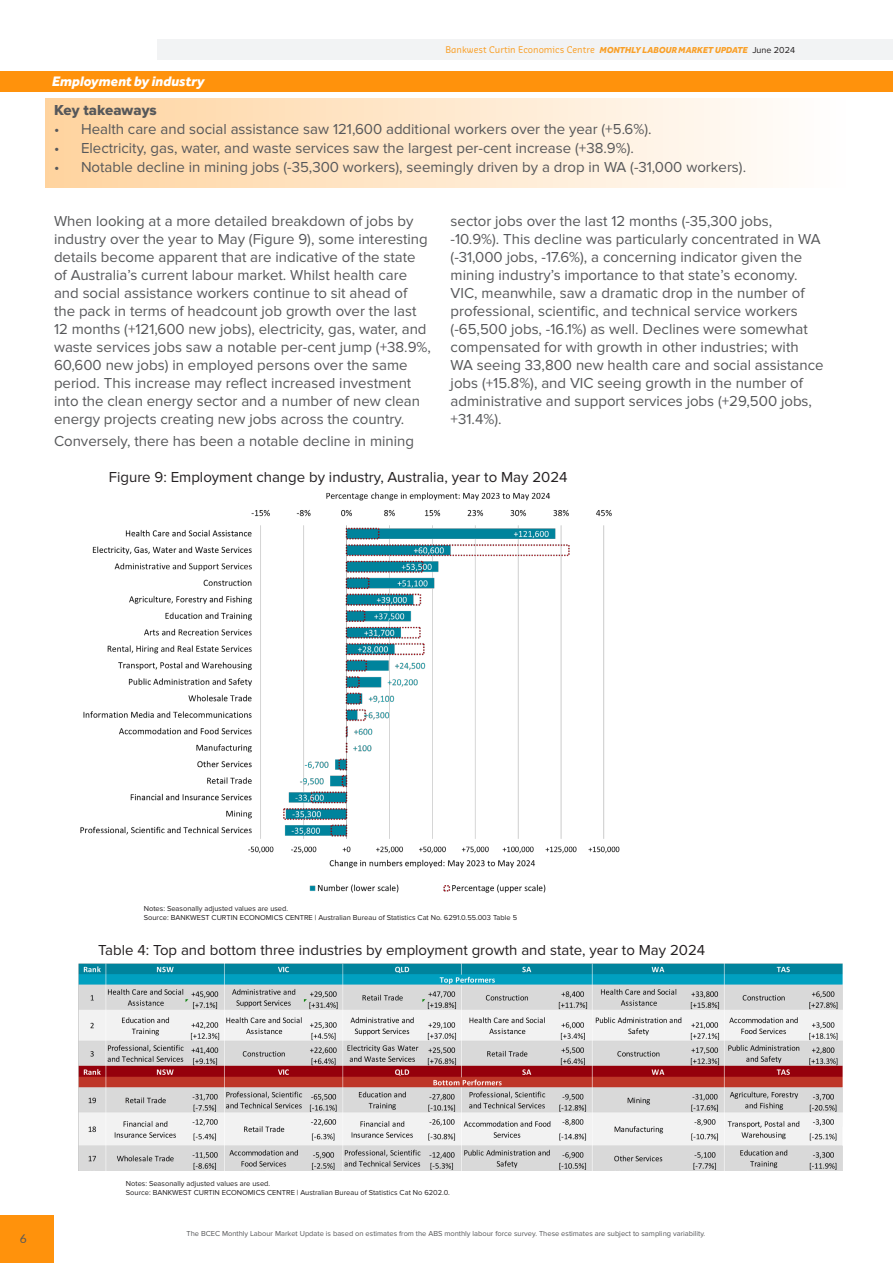
<style>
.page{position:relative;width:893px;height:1263px;background:#fff}
.page>*{position:absolute;margin:0;border:0;box-sizing:border-box;transform-origin:0 0}
.Body_Copy{font:15px/18px "Proxima Nova";color:#57585a}
.Table_and_chart_headings{font:15px "Proxima Nova";color:#231f20}
.Body_Copy-2{font:15px "Proxima Nova Extrabld";color:#57585a}
.t1{font:italic 800 14.25px "Effra";color:#fff}
.t2{font:12px "Lato";color:#57585a}
.t3{font:9px "Sansa Soft Pro";color:#f9a029}
.Table_Notes{font:7.5px "Proxima Nova";color:#231f20}
.t4{font:7.5px "Proxima Nova";color:#57585a}
.s1{font-family:"Effra";font-weight:800;font-style:italic}
.s2{font-family:"Proxima Nova";color:#231f20}
</style>
<div class="page">
<div style="left:0;top:1216px;width:53px;height:47px;background:#ff920c"></div>
<div style="left:157px;top:40px;width:736px;height:20px;background:#f2f3f4"></div>
<div style="left:45px;top:98px;width:803px;height:90px;background:linear-gradient(to right,#ffd39f,#fffefe)"></div>
<div style="left:0;top:71px;width:893px;height:20px;background:#ff920c"></div>
<img style="left:78px;top:964px;width:764px;height:206px">
<img style="left:80px;top:492px;width:540px;height:401px">
<p class="t3" style="left:445px;top:44px;width:351px">Bankwest Curtin Economics Centre <span class="s1">MONTHLY LABOUR MARKET UPDATE</span> <span class="s2">June 2024</span></p>
<p class="t1" style="left:52px;top:73px;width:154px">Employment by industry</p>
<p class="Body_Copy-2" style="left:54px;top:101px;width:104px">Key takeaways</p>
<p class="Body_Copy" style="left:54px;top:120px;width:599px">• Health care and social assistance saw 121,600 additional workers over the year (+5.6%).</p>
<p class="Body_Copy" style="left:54px;top:139px;width:581px">• Electricity, gas, water, and waste services saw the largest per-cent increase (+38.9%).</p>
<p class="Body_Copy" style="left:54px;top:159px;width:694px">• Notable decline in mining jobs (-35,300 workers), seemingly driven by a drop in WA (-31,000 workers).</p>
<p class="Body_Copy" style="left:54px;top:212px;width:378px">When looking at a more detailed breakdown of jobs by industry over the year to May (Figure 9), some interesting details become apparent that are indicative of the state of Australia’s current labour market. Whilst health care and social assistance workers continue to sit ahead of the pack in terms of headcount job growth over the last 12 months (+121,600 new jobs), electricity, gas, water, and waste services jobs saw a notable per-cent jump (+38.9%, 60,600 new jobs) in employed persons over the same period. This increase may reflect increased investment into the clean energy sector and a number of new clean energy projects creating new jobs across the country.</p>
<p class="Body_Copy" style="left:54px;top:432px;width:362px">Conversely, there has been a notable decline in mining</p>
<p class="Body_Copy" style="left:451px;top:212px;width:374px">sector jobs over the last 12 months (-35,300 jobs, -10.9%). This decline was particularly concentrated in WA (-31,000 jobs, -17.6%), a concerning indicator given the mining industry’s importance to that state’s economy.<br>VIC, meanwhile, saw a dramatic drop in the number of professional, scientific, and technical service workers (-65,500 jobs, -16.1%) as well. Declines were somewhat compensated for with growth in other industries; with WA seeing 33,800 new health care and social assistance jobs (+15.8%), and VIC seeing growth in the number of administrative and support services jobs (+29,500 jobs, +31.4%).</p>
<p class="Table_and_chart_headings" style="left:109px;top:468px;width:460px">Figure 9: Employment change by industry, Australia, year to May 2024</p>
<p class="Table_Notes" style="left:144px;top:904px;width:146px">Notes: Seasonally adjusted values are used.</p>
<p class="Table_Notes" style="left:144px;top:913px;width:375px">Source: BANKWEST CURTIN ECONOMICS CENTRE | Australian Bureau of Statistics Cat No. 6291.0.55.003 Table 5</p>
<p class="Table_and_chart_headings" style="left:98px;top:942px;width:609px">Table 4: Top and bottom three industries by employment growth and state, year to May 2024</p>
<p class="Table_Notes" style="left:126px;top:1179px;width:146px">Notes: Seasonally adjusted values are used.</p>
<p class="Table_Notes" style="left:126px;top:1188px;width:325px">Source: BANKWEST CURTIN ECONOMICS CENTRE | Australian Bureau of Statistics Cat No 6202.0.</p>
<p class="t2" style="left:20px;top:1230px;width:8px">6</p>
<p class="t4" style="left:186px;top:1230px;width:520px">The BCEC Monthly Labour Market Update is based on estimates from the ABS monthly labour force survey. These estimates are subject to sampling variability.</p>
</div>
